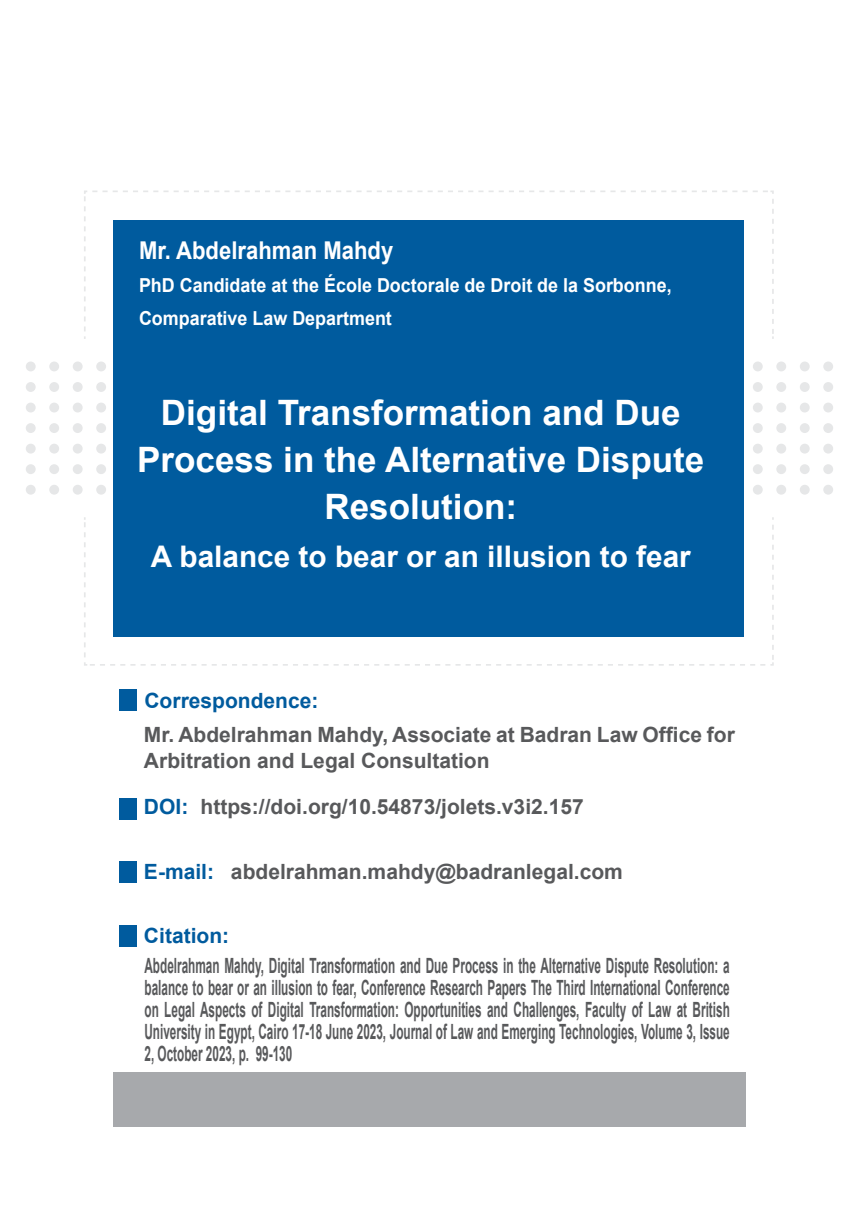
<style>
.page{position:relative;width:854px;height:1211px;background:#fff}
.page>*{position:absolute;margin:0;border:0;box-sizing:border-box;transform-origin:0 0}
.t1{font:700 35px/47.2px "Arial";color:#fff;text-align:center}
.t2{font:700 29.75px "Arial";color:#fff}
.t3{font:700 24.5px "Arial";color:#fff;scale:.9 1}
.t4{font:700 21px/22.1px "Arial";color:#58595b;text-align:justify;scale:.56 1}
.t5{font:700 21px/25.2px "Arial";color:#58595b}
.t6{font:700 21px "Arial";color:#005b9e}
.t7{font:700 19.25px/33.2px "Arial";color:#fff;scale:.93 1}
</style>
<div class="page">
<div style="left:752px;top:361px;width:10px;height:10px;background:#e6e7e8;border-radius:50%"></div>
<div style="left:776px;top:361px;width:10px;height:10px;background:#e6e7e8;border-radius:50%"></div>
<div style="left:799px;top:361px;width:10px;height:10px;background:#e6e7e8;border-radius:50%"></div>
<div style="left:823px;top:361px;width:9px;height:10px;background:#e6e7e8;border-radius:50%"></div>
<div style="left:752px;top:382px;width:10px;height:10px;background:#e6e7e8;border-radius:50%"></div>
<div style="left:776px;top:382px;width:10px;height:10px;background:#e6e7e8;border-radius:50%"></div>
<div style="left:799px;top:382px;width:10px;height:10px;background:#e6e7e8;border-radius:50%"></div>
<div style="left:823px;top:382px;width:9px;height:10px;background:#e6e7e8;border-radius:50%"></div>
<div style="left:752px;top:402px;width:10px;height:10px;background:#e6e7e8;border-radius:50%"></div>
<div style="left:776px;top:402px;width:10px;height:10px;background:#e6e7e8;border-radius:50%"></div>
<div style="left:799px;top:402px;width:10px;height:10px;background:#e6e7e8;border-radius:50%"></div>
<div style="left:823px;top:402px;width:9px;height:10px;background:#e6e7e8;border-radius:50%"></div>
<div style="left:752px;top:423px;width:10px;height:10px;background:#e6e7e8;border-radius:50%"></div>
<div style="left:776px;top:423px;width:10px;height:10px;background:#e6e7e8;border-radius:50%"></div>
<div style="left:799px;top:423px;width:10px;height:10px;background:#e6e7e8;border-radius:50%"></div>
<div style="left:823px;top:423px;width:9px;height:10px;background:#e6e7e8;border-radius:50%"></div>
<div style="left:752px;top:443px;width:10px;height:10px;background:#e6e7e8;border-radius:50%"></div>
<div style="left:776px;top:443px;width:10px;height:10px;background:#e6e7e8;border-radius:50%"></div>
<div style="left:799px;top:443px;width:10px;height:10px;background:#e6e7e8;border-radius:50%"></div>
<div style="left:823px;top:443px;width:9px;height:10px;background:#e6e7e8;border-radius:50%"></div>
<div style="left:752px;top:464px;width:10px;height:10px;background:#e6e7e8;border-radius:50%"></div>
<div style="left:776px;top:464px;width:10px;height:10px;background:#e6e7e8;border-radius:50%"></div>
<div style="left:799px;top:464px;width:10px;height:10px;background:#e6e7e8;border-radius:50%"></div>
<div style="left:823px;top:464px;width:9px;height:10px;background:#e6e7e8;border-radius:50%"></div>
<div style="left:752px;top:485px;width:10px;height:9px;background:#e6e7e8;border-radius:50%"></div>
<div style="left:776px;top:485px;width:10px;height:9px;background:#e6e7e8;border-radius:50%"></div>
<div style="left:799px;top:485px;width:10px;height:9px;background:#e6e7e8;border-radius:50%"></div>
<div style="left:823px;top:485px;width:9px;height:9px;background:#e6e7e8;border-radius:50%"></div>
<div style="left:26px;top:361px;width:10px;height:10px;background:#e6e7e8;border-radius:50%"></div>
<div style="left:49px;top:361px;width:10px;height:10px;background:#e6e7e8;border-radius:50%"></div>
<div style="left:73px;top:361px;width:10px;height:10px;background:#e6e7e8;border-radius:50%"></div>
<div style="left:96px;top:361px;width:10px;height:10px;background:#e6e7e8;border-radius:50%"></div>
<div style="left:26px;top:382px;width:10px;height:10px;background:#e6e7e8;border-radius:50%"></div>
<div style="left:49px;top:382px;width:10px;height:10px;background:#e6e7e8;border-radius:50%"></div>
<div style="left:73px;top:382px;width:10px;height:10px;background:#e6e7e8;border-radius:50%"></div>
<div style="left:96px;top:382px;width:10px;height:10px;background:#e6e7e8;border-radius:50%"></div>
<div style="left:26px;top:402px;width:10px;height:10px;background:#e6e7e8;border-radius:50%"></div>
<div style="left:49px;top:402px;width:10px;height:10px;background:#e6e7e8;border-radius:50%"></div>
<div style="left:73px;top:402px;width:10px;height:10px;background:#e6e7e8;border-radius:50%"></div>
<div style="left:96px;top:402px;width:10px;height:10px;background:#e6e7e8;border-radius:50%"></div>
<div style="left:26px;top:423px;width:10px;height:10px;background:#e6e7e8;border-radius:50%"></div>
<div style="left:49px;top:423px;width:10px;height:10px;background:#e6e7e8;border-radius:50%"></div>
<div style="left:73px;top:423px;width:10px;height:10px;background:#e6e7e8;border-radius:50%"></div>
<div style="left:96px;top:423px;width:10px;height:10px;background:#e6e7e8;border-radius:50%"></div>
<div style="left:26px;top:443px;width:10px;height:10px;background:#e6e7e8;border-radius:50%"></div>
<div style="left:49px;top:443px;width:10px;height:10px;background:#e6e7e8;border-radius:50%"></div>
<div style="left:73px;top:443px;width:10px;height:10px;background:#e6e7e8;border-radius:50%"></div>
<div style="left:96px;top:443px;width:10px;height:10px;background:#e6e7e8;border-radius:50%"></div>
<div style="left:26px;top:464px;width:10px;height:10px;background:#e6e7e8;border-radius:50%"></div>
<div style="left:49px;top:464px;width:10px;height:10px;background:#e6e7e8;border-radius:50%"></div>
<div style="left:73px;top:464px;width:10px;height:10px;background:#e6e7e8;border-radius:50%"></div>
<div style="left:96px;top:464px;width:10px;height:10px;background:#e6e7e8;border-radius:50%"></div>
<div style="left:26px;top:485px;width:10px;height:9px;background:#e6e7e8;border-radius:50%"></div>
<div style="left:49px;top:485px;width:10px;height:9px;background:#e6e7e8;border-radius:50%"></div>
<div style="left:73px;top:485px;width:10px;height:9px;background:#e6e7e8;border-radius:50%"></div>
<div style="left:96px;top:485px;width:10px;height:9px;background:#e6e7e8;border-radius:50%"></div>
<svg style="left:84px;top:190px;width:690px;height:149px"></svg>
<svg style="left:84px;top:517px;width:690px;height:149px"></svg>
<div style="left:113px;top:220px;width:631px;height:416px;background:#005b9e"></div>
<div style="left:113px;top:1071px;width:632px;height:55px;background:#a7a9ac"></div>
<div style="left:120px;top:689px;width:17px;height:21px;background:#005b9e"></div>
<div style="left:120px;top:861px;width:17px;height:22px;background:#005b9e"></div>
<div style="left:120px;top:798px;width:17px;height:22px;background:#005b9e"></div>
<div style="left:120px;top:924px;width:17px;height:22px;background:#005b9e"></div>
<p class="t3" style="left:139px;top:234px;width:284px">Mr. Abdelrahman Mahdy</p>
<p class="t7" style="left:139px;top:269px;width:574px">PhD Candidate at the École Doctorale de Droit de la Sorbonne,<br>Comparative Law Department</p>
<h1 class="t1" style="left:137px;top:390px;width:568px">Digital Transformation and Due<br>Process in the Alternative Dispute<br>Resolution:</h1>
<h2 class="t2" style="left:151px;top:536px;width:541px">A balance to bear or an illusion to fear</h2>
<p class="t6" style="left:144px;top:686px;width:175px">Correspondence:</p>
<p class="t5" style="left:144px;top:723px;width:592px">Mr. Abdelrahman Mahdy, Associate at Badran Law Office for<br>Arbitration and Legal Consultation</p>
<p class="t5" style="left:200px;top:794px;width:384px">https://doi.org/10.54873/jolets.v3i2.157</p>
<p class="t6" style="left:144px;top:792px;width:46px">DOI:</p>
<p class="t6" style="left:144px;top:858px;width:72px">E-mail:</p>
<p class="t5" style="left:231px;top:860px;width:393px">abdelrahman.mahdy@badranlegal.com</p>
<p class="t6" style="left:144px;top:922px;width:87px">Citation:</p>
<p class="t4" style="left:144px;top:955px;width:1046px">Abdelrahman Mahdy, Digital Transformation and Due Process in the Alternative Dispute Resolution: a balance to bear or an illusion to fear, Conference Research Papers The Third International Conference on Legal Aspects of Digital Transformation: Opportunities and Challenges, Faculty of Law at British University in Egypt, Cairo 17-18 June 2023, Journal of Law and Emerging Technologies, Volume 3, Issue 2, October 2023, p. 99-130</p>
</div>
